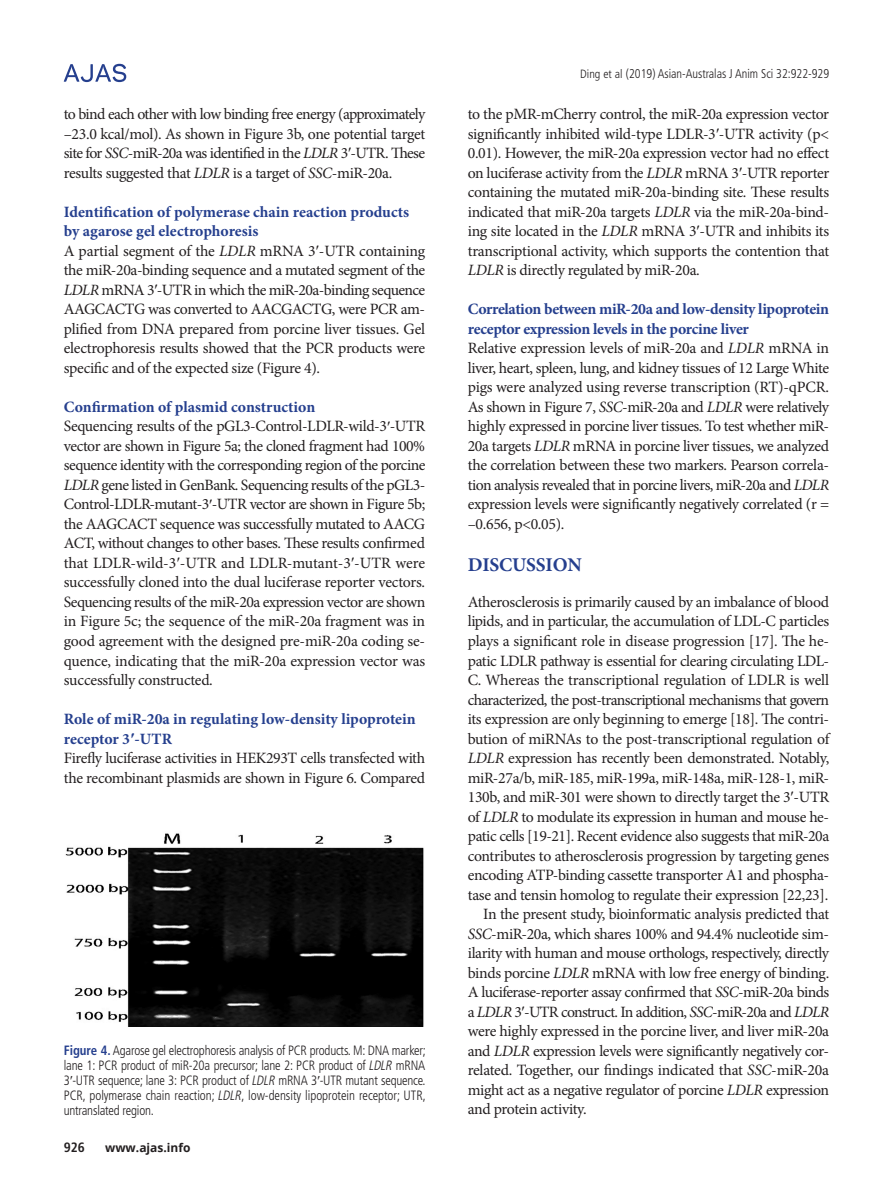
<style>
.page{position:relative;width:893px;height:1191px;background:#fff}
.page>*{position:absolute;margin:0;border:0;box-sizing:border-box;transform-origin:0 0}
.대제목{font:700 19.5px "Minion Pro";letter-spacing:-.01em;color:#253f8e}
.본문{font:15.75px/19.5px "Minion Pro";letter-spacing:-.025em;color:#231f20;text-align:justify}
.중제목{font:700 15.75px/19.5px "Minion Pro";letter-spacing:-.005em;color:#253f8e}
.중제목-2{font:700 15.75px/19.5px "Minion Pro";letter-spacing:-.025em;color:#253f8e}
.표_그림__제목{font:300 condensed 13.5px/15px "Frutiger LT Std";letter-spacing:-.005em;color:#231f20;text-align:justify;scale:.95 1}
.t1{font:700 condensed 13.5px "Frutiger LT Std";color:#231f20}
.t2{font:300 condensed 12.75px "Frutiger LT Std";color:#231f20;scale:.95 1}
.t3{font:700 12px "Open Sans";color:#231f20}
.s1{font-style:italic}
.s2{font-family:"Times New Roman"}
.s3{font-weight:700;color:#253f8e}
.s4{font-family:"Times New Roman";font-weight:400;font-stretch:normal}
.s5{font-size:12px}
</style>
<div class="page">
<svg style="left:64px;top:64px;width:62px;height:18px"></svg>
<img style="left:65px;top:833px;width:359px;height:193px">
<p class="본문" style="left:64px;top:105px;width:363px">to bind each other with low binding free energy (approximately –23.0 kcal/mol). As shown in Figure 3b, one potential target site for <span class="s1">SSC</span>-miR-20a was identified in the <span class="s1">LDLR</span> 3<span class="s2">′</span>-UTR. These results suggested that <span class="s1">LDLR</span> is a target of <span class="s1">SSC</span>-miR-20a.</p>
<p class="중제목" style="left:64px;top:202px;width:347px">Identification of polymerase chain reaction products by agarose gel electrophoresis</p>
<p class="본문" style="left:64px;top:241px;width:363px">A partial segment of the <span class="s1">LDLR</span> mRNA 3<span class="s2">′</span>-UTR containing the miR-20a-binding sequence and a mutated segment of the <span class="s1">LDLR</span> mRNA 3<span class="s2">′</span>-UTR in which the miR-20a-binding sequence AAGCACTG was converted to AACGACTG, were PCR am&shy;plified from DNA prepared from porcine liver tissues. Gel electrophoresis results showed that the PCR products were specific and of the expected size (Figure 4).</p>
<p class="중제목" style="left:64px;top:397px;width:253px">Confirmation of plasmid construction</p>
<p class="본문" style="left:64px;top:417px;width:363px">Sequencing results of the pGL3-Control-LDLR-wild-3<span class="s2">′</span>-UTR vector are shown in Figure 5a; the cloned fragment had 100% sequence identity with the corresponding region of the porcine <span class="s1">LDLR</span> gene listed in GenBank. Sequencing results of the pGL3- Control-LDLR-mutant-3<span class="s2">′</span>-UTR vector are shown in Figure 5b; the AAGCACT sequence was successfully mutated to AACG ACT, without changes to other bases. These results confirmed that LDLR-wild-3<span class="s2">′</span>-UTR and LDLR-mutant-3<span class="s2">′</span>-UTR were successfully cloned into the dual luciferase reporter vectors.<br>Sequencing results of the miR-20a expression vector are shown in Figure 5c; the sequence of the miR-20a fragment was in good agreement with the designed pre-miR-20a coding se&shy;quence, indicating that the miR-20a expression vector was successfully constructed.</p>
<p class="중제목" style="left:64px;top:709px;width:353px">Role of miR-20a in regulating low-density lipoprotein receptor 3<span class="s2">′</span>-UTR</p>
<p class="본문" style="left:64px;top:748px;width:363px">Firefly luciferase activities in HEK293T cells transfected with the recombinant plasmids are shown in Figure 6. Compared</p>
<p class="표_그림__제목" style="left:64px;top:1042px;width:383px"><span class="s3">Figure 4.</span> Agarose gel electrophoresis analysis of PCR products. M: DNA marker; lane 1: PCR product of miR-20a precursor; lane 2: PCR product of <span class="s1">LDLR</span> mRNA 3<span class="s4">′</span>-UTR sequence; lane 3: PCR product of <span class="s1">LDLR</span> mRNA 3<span class="s4">′</span>-UTR mutant sequence.<br>PCR, polymerase chain reaction; <span class="s1">LDLR</span>, low-density lipoprotein receptor; UTR, untranslated region.</p>
<p class="t1" style="left:64px;top:1139px;width:23px">926</p>
<p class="t3" style="left:105px;top:1138px;width:87px">www.ajas.info</p>
<p class="t2" style="left:580px;top:66px;width:264px"><span class="s5">Ding et al</span> (2019) Asian-Australas J Anim Sci 32:922-929</p>
<p class="본문" style="left:468px;top:105px;width:363px">to the pMR-mCherry control, the miR-20a expression vector significantly inhibited wild-type LDLR-3<span class="s2">′</span>-UTR activity (p&lt; 0.01). However, the miR-20a expression vector had no effect on luciferase activity from the <span class="s1">LDLR</span> mRNA 3<span class="s2">′</span>-UTR reporter containing the mutated miR-20a-binding site. These results indicated that miR-20a targets <span class="s1">LDLR</span> via the miR-20a-bind&shy;ing site located in the <span class="s1">LDLR</span> mRNA 3<span class="s2">′</span>-UTR and inhibits its transcriptional activity, which supports the contention that <span class="s1">LDLR</span> is directly regulated by miR-20a.</p>
<p class="중제목-2" style="left:468px;top:299px;width:363px">Correlation between miR-20a and low-density lipoprotein receptor expression levels in the porcine liver</p>
<p class="본문" style="left:468px;top:339px;width:363px">Relative expression levels of miR-20a and <span class="s1">LDLR</span> mRNA in liver, heart, spleen, lung, and kidney tissues of 12 Large White pigs were analyzed using reverse transcription (RT)-qPCR.<br>As shown in Figure 7, <span class="s1">SSC</span>-miR-20a and <span class="s1">LDLR</span> were relatively highly expressed in porcine liver tissues. To test whether miR-20a targets <span class="s1">LDLR</span> mRNA in porcine liver tissues, we analyzed the correlation between these two markers. Pearson correla&shy;tion analysis revealed that in porcine livers, miR-20a and <span class="s1">LDLR </span>expression levels were significantly negatively correlated (r = –0.656, p&lt;0.05).</p>
<p class="대제목" style="left:468px;top:551px;width:116px">DISCUSSION</p>
<p class="본문" style="left:468px;top:592px;width:363px">Atherosclerosis is primarily caused by an imbalance of blood lipids, and in particular, the accumulation of LDL-C particles plays a significant role in disease progression [17]. The he&shy;patic LDLR pathway is essential for clearing circulating LDL-C. Whereas the transcriptional regulation of LDLR is well characterized, the post-transcriptional mechanisms that govern its expression are only beginning to emerge [18]. The contri&shy;bution of miRNAs to the post-transcriptional regulation of <span class="s1">LDLR</span> expression has recently been demonstrated. Notably, miR-27a/b, miR-185, miR-199a, miR-148a, miR-128-1, miR-130b, and miR-301 were shown to directly target the 3<span class="s2">′</span>-UTR of <span class="s1">LDLR</span> to modulate its expression in human and mouse he&shy;patic cells [19-21]. Recent evidence also suggests that miR-20a contributes to atherosclerosis progression by targeting genes encoding ATP-binding cassette transporter A1 and phospha&shy;tase and tensin homolog to regulate their expression [22,23].</p>
<p class="본문" style="left:468px;top:904px;width:363px;text-indent:15px">In the present study, bioinformatic analysis predicted that <span class="s1">SSC</span>-miR-20a, which shares 100% and 94.4% nucleotide sim&shy;ilarity with human and mouse orthologs, respectively, directly binds porcine <span class="s1">LDLR</span> mRNA with low free energy of binding.<br>A luciferase-reporter assay confirmed that <span class="s1">SSC</span>-miR-20a binds a <span class="s1">LDLR</span> 3<span class="s2">′</span>-UTR construct. In addition, <span class="s1">SSC</span>-miR-20a and <span class="s1">LDLR </span>were highly expressed in the porcine liver, and liver miR-20a and <span class="s1">LDLR</span> expression levels were significantly negatively cor&shy;related. Together, our findings indicated that <span class="s1">SSC</span>-miR-20a might act as a negative regulator of porcine <span class="s1">LDLR</span> expression and protein activity.</p>
</div>
